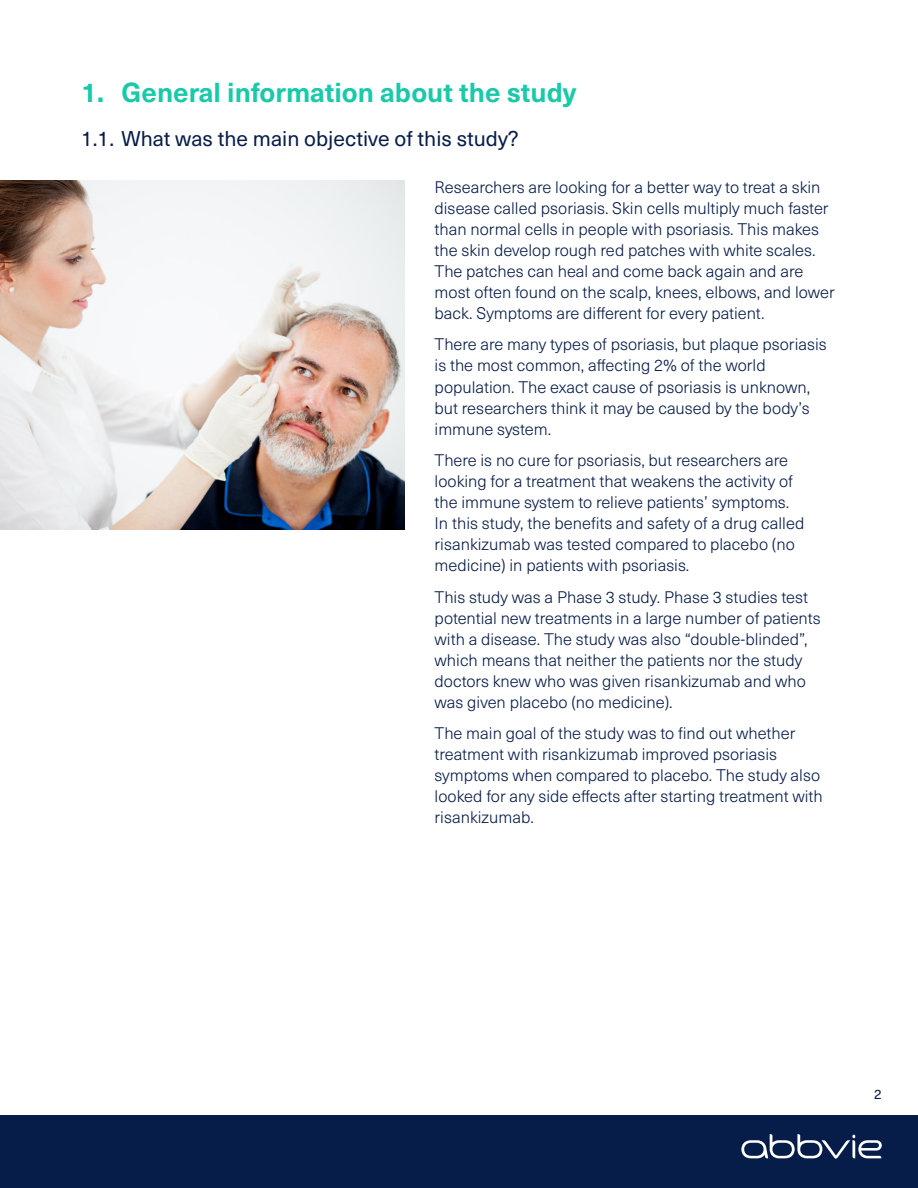
<style>
.page{position:relative;width:918px;height:1188px;background:#fff}
.page>*{position:absolute;margin:0;border:0;box-sizing:border-box;transform-origin:0 0}
.t1{font:700 27px "Neue Haas Unica Pro";color:#1ac9a8}
.t2{font:21px "Neue Haas Unica Pro";color:#071d49}
.t3{font:300 16.5px/21px "Neue Haas Unica Pro";color:#071d49}
.t4{font:13.5px "Neue Haas Unica Pro";color:#071d49}
</style>
<div class="page">
<img style="left:0;top:180px;width:405px;height:349px">
<div style="left:0;top:1115px;width:918px;height:73px;background:#071d49"></div>
<svg style="left:741px;top:1134px;width:141px;height:25px"></svg>
<h1 class="t1" style="left:81px;top:76px;width:497px">1. General information about the study</h1>
<p class="t2" style="left:81px;top:126px;width:439px">1.1. What was the main objective of this study?</p>
<p class="t3" style="left:435px;top:177px;width:402px">Researchers are looking for a better way to treat a skin disease called psoriasis. Skin cells multiply much faster than normal cells in people with psoriasis. This makes the skin develop rough red patches with white scales.<br>The patches can heal and come back again and are most often found on the scalp, knees, elbows, and lower back. Symptoms are different for every patient.</p>
<p class="t3" style="left:435px;top:334px;width:394px">There are many types of psoriasis, but plaque psoriasis is the most common, affecting 2% of the world population. The exact cause of psoriasis is unknown, but researchers think it may be caused by the body’s immune system.</p>
<p class="t3" style="left:435px;top:450px;width:371px">There is no cure for psoriasis, but researchers are looking for a treatment that weakens the activity of the immune system to relieve patients’ symptoms.<br>In this study, the benefits and safety of a drug called risankizumab was tested compared to placebo (no medicine) in patients with psoriasis.</p>
<p class="t3" style="left:435px;top:586px;width:388px">This study was a Phase 3 study. Phase 3 studies test potential new treatments in a large number of patients with a disease. The study was also “double-blinded”, which means that neither the patients nor the study doctors knew who was given risankizumab and who was given placebo (no medicine).</p>
<p class="t3" style="left:435px;top:723px;width:390px">The main goal of the study was to find out whether treatment with risankizumab improved psoriasis symptoms when compared to placebo. The study also looked for any side effects after starting treatment with risankizumab.</p>
<p class="t4" style="left:874px;top:1086px;width:9px">2</p>
</div>
